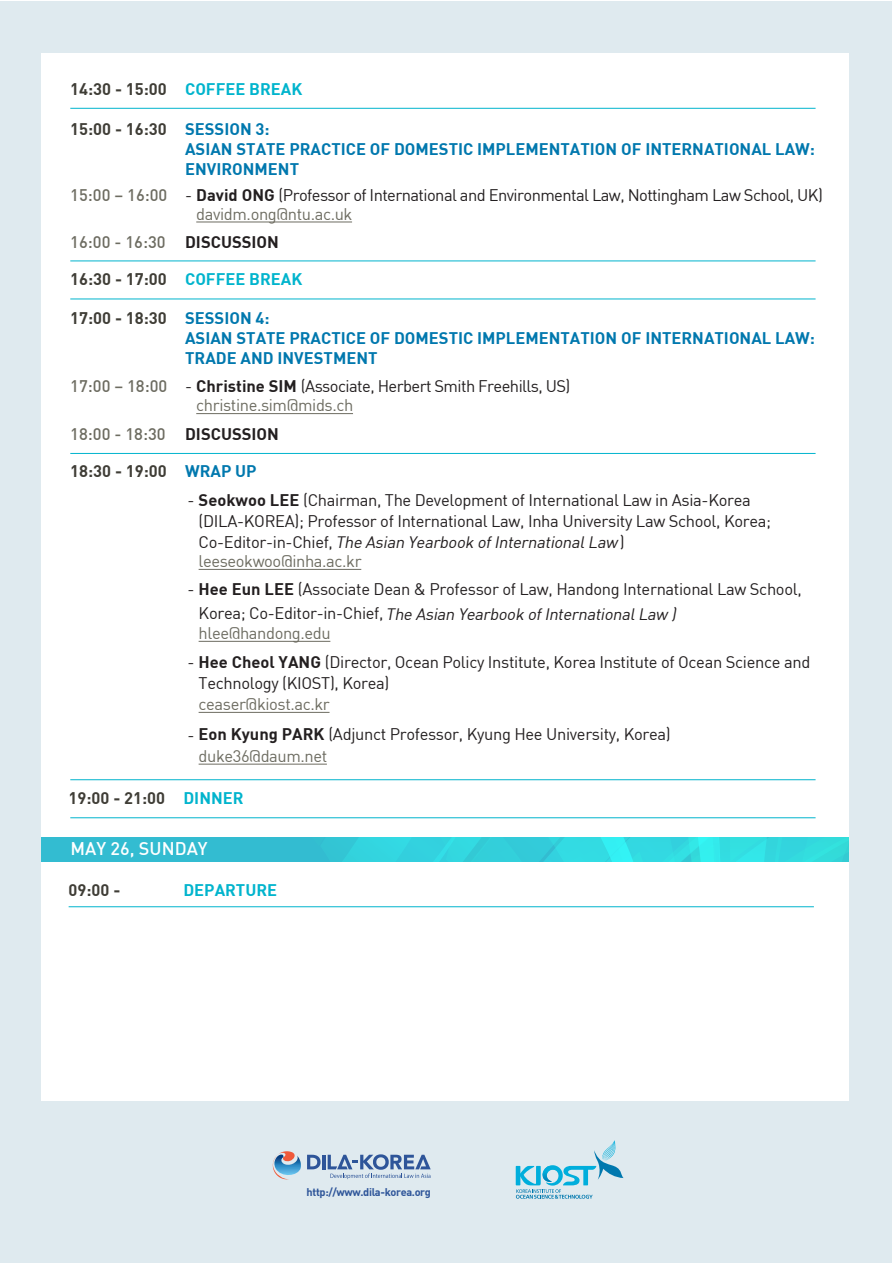
<style>
.page{position:relative;width:893px;height:1263px;background:#fff}
.page>*{position:absolute;margin:0;border:0;box-sizing:border-box;transform-origin:0 0}
.t1{font:18px "Dinmed";color:#fff}
.t2{font:16.5px/21px "Dinreg";letter-spacing:-.02em;color:#231f20}
.t3{font:16.5px/19.8px "Dinbol";color:#0078ae}
.t4{font:16.5px "Dinreg";letter-spacing:-.025em;color:#6d6c61}
.t5{font:16.5px "Dinbol";color:#3f3d36}
.t6{font:16.5px "Dinmed";color:#6d6c61}
.t7{font:16.5px "Dinbol";color:#00b4cd}
.t8{font:italic 16.2px "Dinreg";color:#231f20}
.t9{font:10.95px "Dinbol";letter-spacing:-.03em;color:#2e5599}
.s1{color:#00b4cd}
.s2{color:#3f3d36}
.s3{font-family:"Dinbol"}
.s4{font-family:"Dinbol";color:#231f20}
.s5{color:#0078ae}
.s6{font-style:normal;font-size:16.5px}
.s7{color:#6d6c61}
</style>
<div class="page">
<div style="left:0;top:2px;width:891px;height:1261px;background:#dfeaef"></div>
<div style="left:41px;top:53px;width:808px;height:1047px;background:#fff"></div>
<svg style="left:272px;top:1151px;width:29px;height:28px"></svg>
<svg style="left:307px;top:1155px;width:14px;height:14px"></svg>
<hr style="left:322px;top:1155px;width:3px;height:14px;background:#2e5599">
<svg style="left:328px;top:1154px;width:103px;height:25px"></svg>
<svg style="left:516px;top:1140px;width:108px;height:59px"></svg>
<hr style="left:196px;top:222px;width:156px;height:1px;background:#6d6c61">
<hr style="left:196px;top:413px;width:157px;height:1px;background:#6d6c61">
<hr style="left:70px;top:108px;width:746px;height:1px;background:#00b4cd">
<hr style="left:70px;top:261px;width:746px;height:1px;background:#00b4cd">
<hr style="left:70px;top:299px;width:746px;height:1px;background:#00b4cd">
<hr style="left:70px;top:453px;width:746px;height:1px;background:#00b4cd">
<hr style="left:70px;top:779px;width:746px;height:1px;background:#00b4cd">
<hr style="left:70px;top:817px;width:746px;height:1px;background:#00b4cd">
<hr style="left:199px;top:712px;width:131px;height:1px;background:#6d6c61">
<hr style="left:199px;top:764px;width:128px;height:1px;background:#6d6c61">
<hr style="left:199px;top:641px;width:131px;height:1px;background:#6d6c61">
<hr style="left:199px;top:569px;width:162px;height:1px;background:#6d6c61">
<div style="left:41px;top:837px;width:808px;height:25px;background:#33bcd1"></div>
<svg style="left:342px;top:837px;width:507px;height:25px;background:#33d8e0"></svg>
<hr style="left:69px;top:906px;width:745px;height:1px;background:#00b4cd">
<p class="t5" style="left:70px;top:78px;width:234px">14:30 - 15:00 <span class="s1">COFFEE BREAK</span></p>
<p class="t3" style="left:185px;top:119px;width:631px;text-indent:-115px"><span class="s2">15:00 - 16:30</span> SESSION 3:<br>ASIAN STATE PRACTICE OF DOMESTIC IMPLEMENTATION OF INTERNATIONAL LAW:<br>ENVIRONMENT</p>
<p class="t6" style="left:70px;top:185px;width:99px">15:00 – 16:00</p>
<p class="t4" style="left:196px;top:203px;width:158px">davidm.ong@ntu.ac.uk</p>
<p class="t2" style="left:185px;top:184px;width:639px">- <span class="s3">David ONG</span> (Professor of International and Environmental Law, Nottingham Law School, UK)</p>
<p class="t6" style="left:70px;top:231px;width:210px">16:00 - 16:30 <span class="s4">DISCUSSION</span></p>
<p class="t5" style="left:70px;top:269px;width:234px">16:30 - 17:00 <span class="s1">COFFEE BREAK</span></p>
<p class="t3" style="left:185px;top:307px;width:631px;text-indent:-115px"><span class="s2">17:00 - 18:30</span> SESSION 4:<br>ASIAN STATE PRACTICE OF DOMESTIC IMPLEMENTATION OF INTERNATIONAL LAW:<br>TRADE AND INVESTMENT</p>
<p class="t6" style="left:70px;top:376px;width:99px">17:00 – 18:00</p>
<p class="t4" style="left:196px;top:395px;width:159px">christine.sim@mids.ch</p>
<p class="t2" style="left:185px;top:376px;width:387px">- <span class="s3">Christine SIM</span> (Associate, Herbert Smith Freehills, US)</p>
<p class="t6" style="left:70px;top:424px;width:210px">18:00 - 18:30 <span class="s4">DISCUSSION</span></p>
<p class="t5" style="left:70px;top:460px;width:188px">18:30 - 19:00 <span class="s5">WRAP UP</span></p>
<p class="t2" style="left:199px;top:489px;width:574px;text-indent:-11px">- <span class="s3">Seokwoo LEE</span> (Chairman, The Development of International Law in Asia-Korea (DILA-KOREA); Professor of International Law, Inha University Law School, Korea;</p>
<p class="t8" style="left:199px;top:532px;width:428px"><span class="s6">C o - E d i t o r - i n - C h i e f ,</span> The Asian Yearbook of International Law <span class="s6">)</span></p>
<p class="t4" style="left:199px;top:551px;width:165px">leeseokwoo@inha.ac.kr</p>
<p class="t2" style="left:187px;top:578px;width:616px">- <span class="s3">Hee Eun LEE</span> (Associate Dean &amp; Professor of Law, Handong International Law School,</p>
<p class="t8" style="left:199px;top:604px;width:482px"><span class="s6">Ko re a ; C o - E d i t o r- i n - C h i ef ,</span> The Asian Yearbook of International Law )</p>
<p class="t4" style="left:199px;top:623px;width:134px">hlee@handong.edu</p>
<p class="t2" style="left:199px;top:652px;width:613px;text-indent:-11px">- <span class="s3">Hee Cheol YANG</span> (Director, Ocean Policy Institute, Korea Institute of Ocean Science and<br>Technology (KIOST), Korea)</p>
<p class="t4" style="left:199px;top:694px;width:133px">ceaser@kiost.ac.kr</p>
<p class="t2" style="left:199px;top:722px;width:474px;line-height:22.2px;text-indent:-11px">- <span class="s3">Eon Kyung PARK</span> (Adjunct Professor, Kyung Hee University, Korea) <span class="s7">duke36@daum.net</span></p>
<p class="t5" style="left:69px;top:787px;width:176px">19:00 - 21:00 <span class="s1">DINNER</span></p>
<p class="t1" style="left:71px;top:837px;width:139px">MAY 26, SUNDAY</p>
<p class="t5" style="left:69px;top:879px;width:53px">09:00 -</p>
<p class="t7" style="left:183px;top:879px;width:95px">DEPARTURE</p>
<p class="t9" style="left:307px;top:1185px;width:126px">http://www.dila-korea.org</p>
</div>
